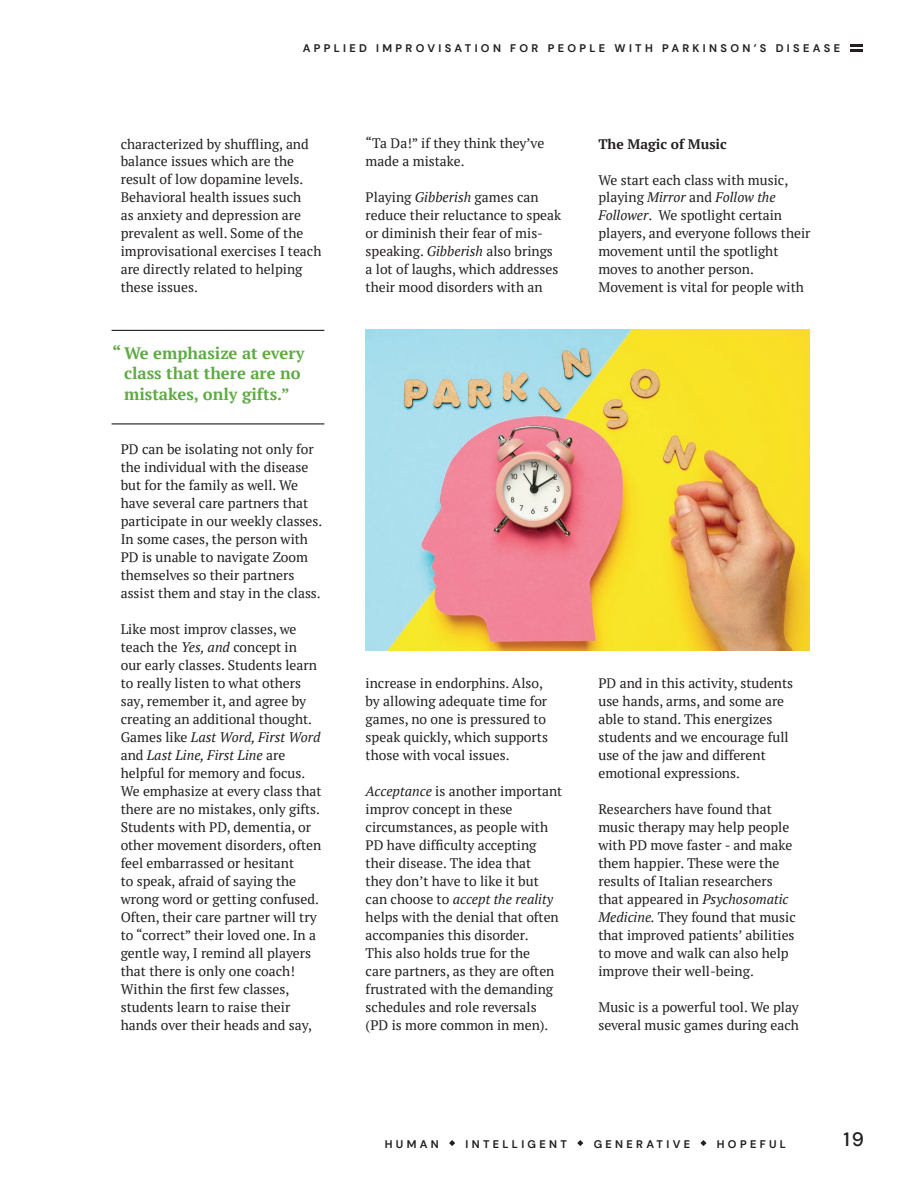
<style>
.page{position:relative;width:918px;height:1188px;background:#fff}
.page>*{position:absolute;margin:0;border:0;box-sizing:border-box;transform-origin:0 0}
.t1{font:500 19.35px "DM Sans";color:#231f20}
.t2{font:700 16.5px/20.7px "PT Serif";color:#5faa44}
.t3{font:13.8px/18px "PT Serif";color:#231f20}
.t4{font:700 13.8px "PT Serif";color:#231f20}
.t5{font:700 11.1px "DM Sans";letter-spacing:.3em;color:#231f20}
.s1{font-size:18px}
.s2{font-style:italic}
</style>
<div class="page">
<svg style="left:850px;top:44px;width:13px;height:8px"></svg>
<hr style="left:112px;top:330px;width:212px;height:1px;background:#000">
<hr style="left:112px;top:424px;width:212px;height:1px;background:#000">
<img style="left:366px;top:330px;width:444px;height:320px">
<svg style="left:449px;top:1140px;width:6px;height:6px"></svg>
<svg style="left:577px;top:1140px;width:6px;height:6px"></svg>
<svg style="left:700px;top:1140px;width:7px;height:6px"></svg>
<p class="t5" style="left:303px;top:41px;width:539px">APPLIED IMPROVISATION FOR PEOPLE WITH PARKINSON’S DISEASE</p>
<p class="t3" style="left:121px;top:134px;width:202px">characterized by shuffling, and balance issues which are the result of low dopamine levels.<br>Behavioral health issues such<br>as anxiety and depression are prevalent as well. Some of the improvisational exercises I teach are directly related to helping these issues.</p>
<p class="t2" style="left:112px;top:342px;width:194px"><span class="s1">“</span> We emphasize at every</p>
<p class="t2" style="left:124px;top:363px;width:178px">class that there are no mistakes, only gifts.”</p>
<p class="t3" style="left:121px;top:440px;width:203px">PD can be isolating not only for the individual with the disease but for the family as well. We have several care partners that participate in our weekly classes.<br>In some cases, the person with<br>PD is unable to navigate Zoom themselves so their partners assist them and stay in the class.</p>
<p class="t3" style="left:121px;top:620px;width:202px">Like most improv classes, we teach the <span class="s2">Yes, and</span> concept in<br>our early classes. Students learn to really listen to what others say, remember it, and agree by creating an additional thought.<br>Games like <span class="s2">Last Word, First Word </span>and <span class="s2">Last Line, First Line</span> are helpful for memory and focus.<br>We emphasize at every class that there are no mistakes, only gifts.<br>Students with PD, dementia, or other movement disorders, often feel embarrassed or hesitant<br>to speak, afraid of saying the wrong word or getting confused.<br>Often, their care partner will try to “correct” their loved one. In a gentle way, I remind all players that there is only one coach!<br>Within the first few classes, students learn to raise their hands over their heads and say,</p>
<p class="t3" style="left:366px;top:134px;width:180px">“Ta Da!” if they think they’ve made a mistake.</p>
<p class="t3" style="left:366px;top:188px;width:197px">Playing <span class="s2">Gibberish</span> games can reduce their reluctance to speak or diminish their fear of mis&shy;speaking. <span class="s2">Gibberish</span> also brings a lot of laughs, which addresses their mood disorders with an</p>
<p class="t4" style="left:598px;top:134px;width:130px">The Magic of Music</p>
<p class="t3" style="left:598px;top:170px;width:214px">We start each class with music, playing <span class="s2">Mirror</span> and <span class="s2">Follow the<br>Follower</span>. We spotlight certain players, and everyone follows their movement until the spotlight moves to another person.<br>Movement is vital for people with</p>
<p class="t3" style="left:366px;top:674px;width:184px">increase in endorphins. Also, by allowing adequate time for games, no one is pressured to speak quickly, which supports those with vocal issues.</p>
<p class="t3" style="left:366px;top:782px;width:198px"><span class="s2">Acceptance</span> is another important improv concept in these circumstances, as people with<br>PD have difficulty accepting their disease. The idea that<br>they don’t have to like it but can choose to <span class="s2">accept the reality </span>helps with the denial that often accompanies this disorder.<br>This also holds true for the<br>care partners, as they are often frustrated with the demanding schedules and role reversals (PD is more common in men).</p>
<p class="t3" style="left:598px;top:674px;width:196px">PD and in this activity, students use hands, arms, and some are able to stand. This energizes students and we encourage full use of the jaw and different emotional expressions.</p>
<p class="t3" style="left:598px;top:800px;width:199px">Researchers have found that music therapy may help people with PD move faster - and make them happier. These were the results of Italian researchers that appeared in <span class="s2">Psychosomatic<br>Medicine.</span> They found that music that improved patients’ abilities to move and walk can also help improve their well-being.</p>
<p class="t3" style="left:598px;top:998px;width:202px">Music is a powerful tool. We play several music games during each</p>
<p class="t5" style="left:385px;top:1137px;width:56px">HUMAN</p>
<p class="t5" style="left:466px;top:1137px;width:103px">INTELLIGENT</p>
<p class="t5" style="left:594px;top:1137px;width:98px">GENERATIVE</p>
<p class="t5" style="left:717px;top:1137px;width:71px">HOPEFUL</p>
<h1 class="t1" style="left:844px;top:1127px;width:22px">19</h1>
</div>
